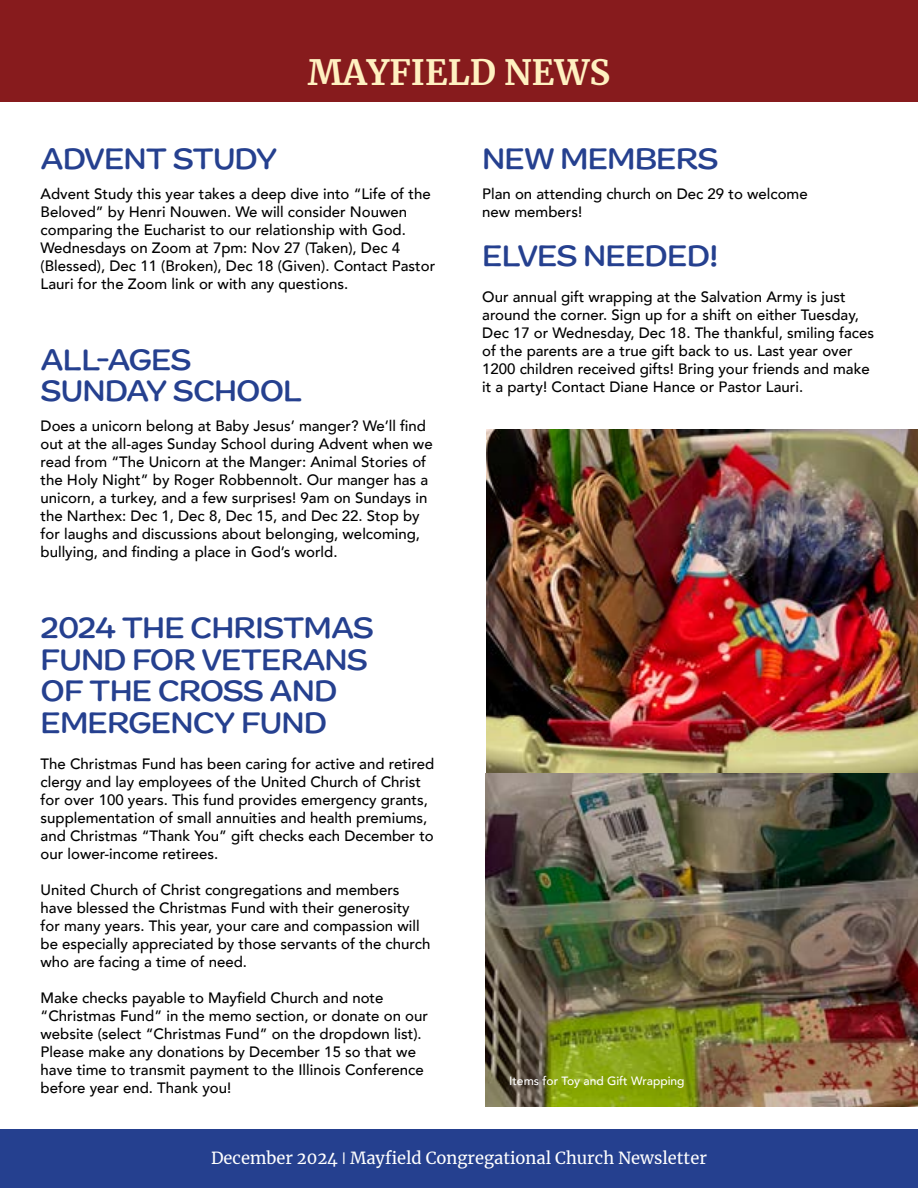
<style>
.page{position:relative;width:918px;height:1188px;background:#fff}
.page>*{position:absolute;margin:0;border:0;box-sizing:border-box;transform-origin:0 0}
.t1{font:700 34.5px "Merriweather";color:#fff1c1}
.t2{font:500 31.5px/31.5px "Marigny";letter-spacing:-.03em;color:#25408f}
.t3{font:16.5px "Merriweather";color:#fff}
.t4{font:500 15px/18px "Avenir";color:#000}
.t5{font:500 12px "Avenir";color:#fff}
.s1{font-family:"Avenir"}
</style>
<div class="page">
<div style="left:0;top:1130px;width:918px;height:58px;background:#25408f"></div>
<div style="left:0;top:0;width:918px;height:101px;background:#871b1d"></div>
<img style="left:485px;top:430px;width:433px;height:676px">
<h1 class="t1" style="left:308px;top:49px;width:304px">MAYFIELD NEWS</h1>
<h2 class="t2" style="left:41px;top:143px;width:238px">ADVENT STUDY</h2>
<p class="t4" style="left:41px;top:184px;width:396px">Advent Study this year takes a deep dive into “Life of the Beloved” by Henri Nouwen. We will consider Nouwen comparing the Eucharist to our relationship with God.<br>Wednesdays on Zoom at 7pm: Nov 27 (Taken), Dec 4 (Blessed), Dec 11 (Broken), Dec 18 (Given). Contact Pastor Lauri for the Zoom link or with any questions.</p>
<h2 class="t2" style="left:41px;top:344px;width:264px">ALL-AGES<br>SUNDAY SCHOOL</h2>
<p class="t4" style="left:41px;top:416px;width:394px">Does a unicorn belong at Baby Jesus’ manger? We’ll find out at the all-ages Sunday School during Advent when we read from “The Unicorn at the Manger: Animal Stories of the Holy Night” by Roger Robbennolt. Our manger has a unicorn, a turkey, and a few surprises! 9am on Sundays in the Narthex: Dec 1, Dec 8, Dec 15, and Dec 22. Stop by for laughs and discussions about belonging, welcoming, bullying, and finding a place in God’s world.</p>
<h2 class="t2" style="left:41px;top:612px;width:335px">2024 THE CHRISTMAS<br>FUND FOR VETERANS<br>OF THE CROSS AND<br>EMERGENCY FUND</h2>
<p class="t4" style="left:41px;top:754px;width:395px">The Christmas Fund has been caring for active and retired clergy and lay employees of the United Church of Christ for over 100 years. This fund provides emergency grants, supplementation of small annuities and health premiums, and Christmas “Thank You” gift checks each December to our lower-income retirees.</p>
<p class="t4" style="left:41px;top:880px;width:391px">United Church of Christ congregations and members have blessed the Christmas Fund with their generosity for many years. This year, your care and compassion will be especially appreciated by those servants of the church who are facing a time of need.</p>
<p class="t4" style="left:41px;top:988px;width:389px">Make checks payable to Mayfield Church and note “Christmas Fund” in the memo section, or donate on our website (select “Christmas Fund” on the dropdown list).<br>Please make any donations by December 15 so that we have time to transmit payment to the Illinois Conference before year end. Thank you!</p>
<h2 class="t2" style="left:482px;top:143px;width:238px">NEW MEMBERS</h2>
<p class="t4" style="left:482px;top:184px;width:327px">Plan on attending church on Dec 29 to welcome new members!</p>
<h2 class="t2" style="left:482px;top:240px;width:238px">ELVES NEEDED!</h2>
<p class="t4" style="left:482px;top:287px;width:393px">Our annual gift wrapping at the Salvation Army is just around the corner. Sign up for a shift on either Tuesday, Dec 17 or Wednesday, Dec 18. The thankful, smiling faces of the parents are a true gift back to us. Last year over 1200 children received gifts! Bring your friends and make it a party! Contact Diane Hance or Pastor Lauri.</p>
<p class="t5" style="left:509px;top:1070px;width:177px">Items for Toy and Gift Wrapping</p>
<p class="t3" style="left:211px;top:1147px;width:497px">December 2024 <span class="s1">I</span> Mayfield Congregational Church Newsletter</p>
</div>
